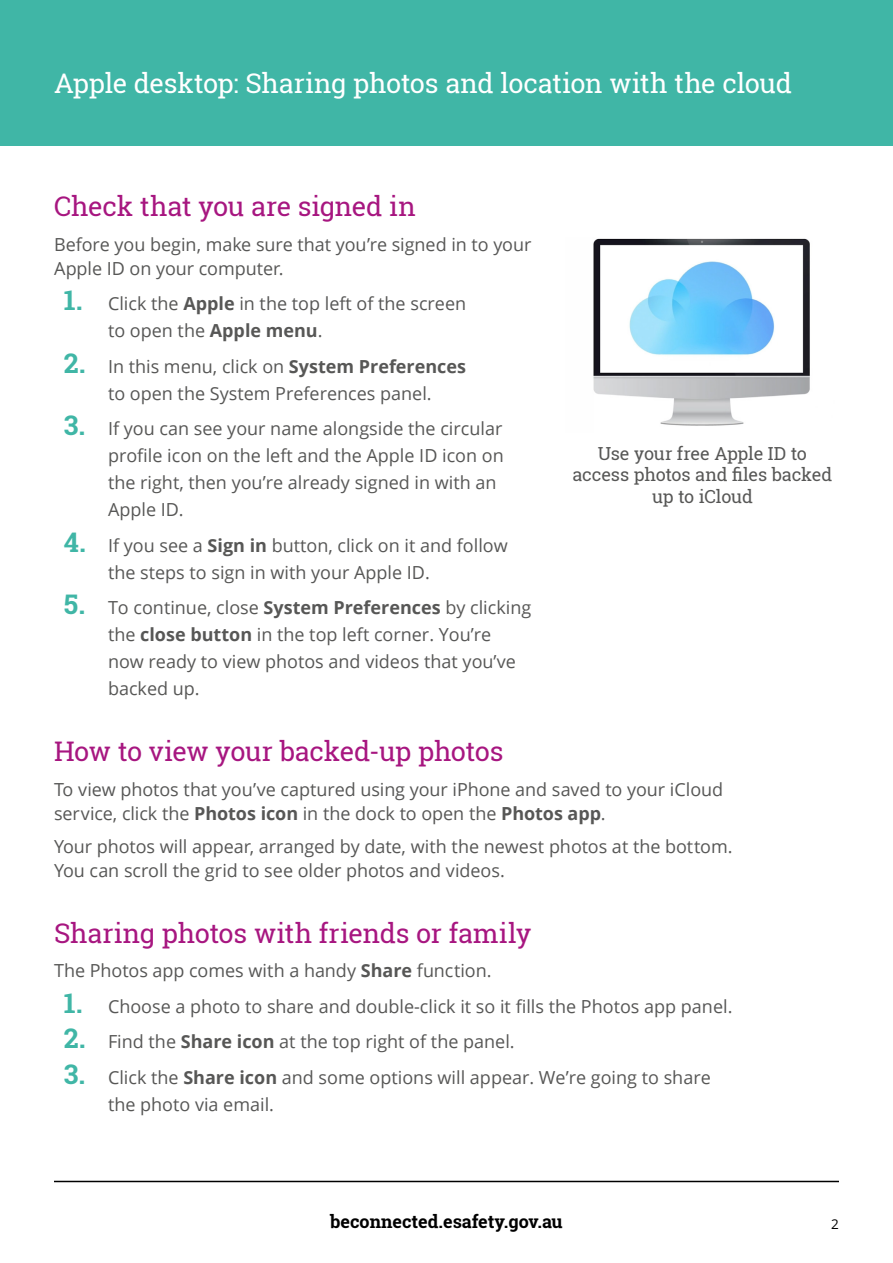
<style>
.page{position:relative;width:893px;height:1263px;background:#fff}
.page>*{position:absolute;margin:0;border:0;box-sizing:border-box;transform-origin:0 0}
.t1{font:27px "Roboto Slab";letter-spacing:-.015em;color:#a71680}
.t2{font:27px "Roboto Slab";letter-spacing:-.015em;color:#fff}
.t3{font:18px/27px "Open Sans";color:#575756}
.t4{font:18px/21.6px "Roboto Slab";letter-spacing:-.01em;color:#575756;text-align:center}
.t5{font:700 18px "Roboto Slab";color:#000}
.t6{font:13.5px "Open Sans";color:#000}
.s1{font-family:"Roboto Slab";font-weight:700;font-size:27px;color:#40b6a6}
.s2{font-weight:700}
</style>
<div class="page">
<hr style="left:54px;top:1181px;width:785px;height:1px;background:#000">
<div style="left:0;top:0;width:893px;height:145px;background:#40b6a6"></div>
<img style="left:593px;top:238px;width:217px;height:188px">
<h1 class="t2" style="left:54px;top:65px;width:739px">Apple desktop: Sharing photos and location with the cloud</h1>
<h2 class="t1" style="left:54px;top:188px;width:363px">Check that you are signed in</h2>
<p class="t3" style="left:54px;top:232px;width:479px;line-height:24px">Before you begin, make sure that you’re signed in to your<br>Apple ID on your computer.</p>
<p class="t3" style="left:108px;top:290px;width:360px;text-indent:-44px"><span class="s1">1.</span> Click the <span class="s2">Apple</span> in the top left of the screen to open the <span class="s2">Apple menu</span>.</p>
<p class="t3" style="left:64px;top:352px;width:404px;text-align:center"><span class="s1">2.</span> In this menu, click on <span class="s2">System Preferences </span>to open the System Preferences panel.</p>
<p class="t3" style="left:108px;top:415px;width:397px;text-indent:-44px"><span class="s1">3.</span> If you can see your name alongside the circular profile icon on the left and the Apple ID icon on the right, then you’re already signed in with an Apple ID.</p>
<p class="t3" style="left:108px;top:531px;width:401px;text-indent:-44px"><span class="s1">4.</span> If you see a <span class="s2">Sign in</span> button, click on it and follow the steps to sign in with your Apple ID.</p>
<p class="t3" style="left:108px;top:594px;width:425px;text-indent:-44px"><span class="s1">5.</span> To continue, close <span class="s2">System Preferences</span> by clicking the <span class="s2">close button</span> in the top left corner. You’re now ready to view photos and videos that you’ve backed up.</p>
<p class="t4" style="left:572px;top:442px;width:261px">Use your free Apple ID to access photos and files backed up to iCloud</p>
<h2 class="t1" style="left:54px;top:733px;width:451px">How to view your backed-up photos</h2>
<p class="t3" style="left:54px;top:777px;width:671px;line-height:24px">To view photos that you’ve captured using your iPhone and saved to your iCloud service, click the <span class="s2">Photos icon</span> in the dock to open the <span class="s2">Photos app</span>.</p>
<p class="t3" style="left:54px;top:834px;width:680px;line-height:24px">Your photos will appear, arranged by date, with the newest photos at the bottom.<br>You can scroll the grid to see older photos and videos.</p>
<h2 class="t1" style="left:54px;top:914px;width:479px">Sharing photos with friends or family</h2>
<p class="t3" style="left:54px;top:957px;width:439px">The Photos app comes with a handy <span class="s2">Share</span> function.</p>
<p class="t3" style="left:64px;top:992px;width:670px"><span class="s1">1.</span> Choose a photo to share and double-click it so it fills the Photos app panel.</p>
<p class="t3" style="left:64px;top:1028px;width:452px"><span class="s1">2.</span> Find the <span class="s2">Share icon</span> at the top right of the panel.</p>
<p class="t3" style="left:108px;top:1063px;width:604px;text-indent:-44px"><span class="s1">3.</span> Click the <span class="s2">Share icon</span> and some options will appear. We’re going to share the photo via email.</p>
<p class="t5" style="left:330px;top:1209px;width:234px">beconnected.esafety.gov.au</p>
<p class="t6" style="left:831px;top:1214px;width:9px">2</p>
</div>
